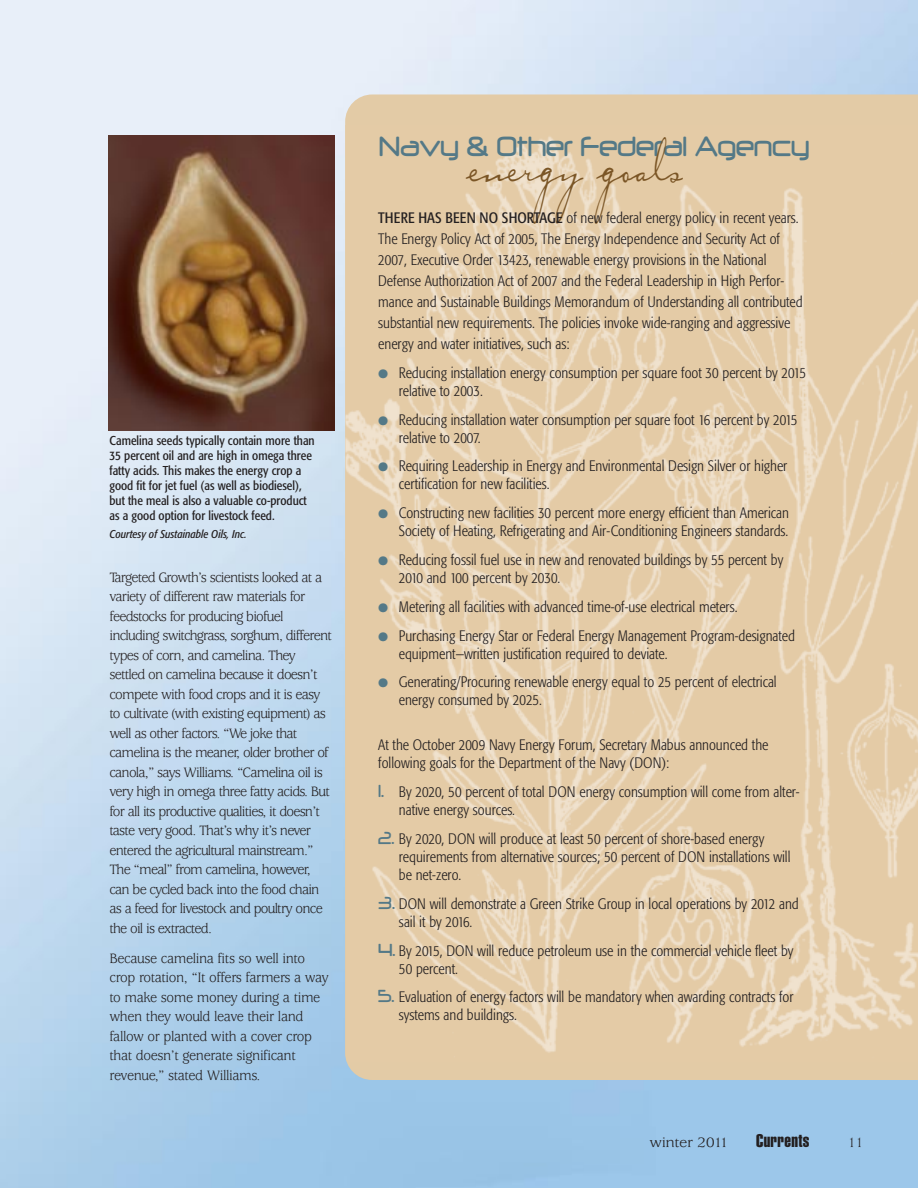
<style>
.page{position:relative;width:918px;height:1188px;background:#fff}
.page>*{position:absolute;margin:0;border:0;box-sizing:border-box;transform-origin:0 0}
.t1{font:72px "Carlotta";color:#7b5626;scale:.5 1}
.t2{font:32.85px "Neuropol";letter-spacing:-.01em;color:#547987;scale:.8 1}
.t3{font:18px "Helvetica Extra Compressed";letter-spacing:.02em;color:#231f20;scale:1.1 1}
.t4{font:300 condensed 15px/18px "Formata";color:#231f20}
.t5{font:15px/19.5px "Usherwood";letter-spacing:-.055em;color:#231f20;scale:.95 1}
.t6{font:15px/19.5px "Usherwood";letter-spacing:-.03em;color:#231f20;scale:.95 1}
.t7{font:15px "Usherwood";letter-spacing:-.03em;color:#231f20;scale:1.1 1}
.t8{font:condensed 12.75px/15px "Formata";color:#231f20}
.t9{font:italic condensed 11.25px "Formata";color:#231f20}
.s1{font-weight:400}
.s2{font-family:"Carta";font-weight:400;font-stretch:normal;font-size:18px;color:#547987}
.s3{font-family:"Neuropol";font-weight:400;font-stretch:normal;font-size:20.7px;color:#547987}
</style>
<div class="page">
<img style="left:0;top:0;width:918px;height:1188px">
<div style="left:345px;top:94px;width:573px;height:986px;background:#e3cba6"></div>
<img style="left:345px;top:125px;width:573px;height:936px">
<img style="left:108px;top:135px;width:227px;height:295px">
<p class="t8" style="left:110px;top:434px;width:207px">Camelina seeds typically contain more than 35 percent oil and are high in omega three fatty acids. This makes the energy crop a good fit for jet fuel (as well as biodiesel), but the meal is also a valuable co-product as a good option for livestock feed.</p>
<p class="t9" style="left:110px;top:529px;width:139px">Courtesy of Sustainable Oils, Inc.</p>
<p class="t5" style="left:110px;top:569px;width:236px">Targeted Growth’s scientists looked at a variety of different raw materials for feedstocks for producing biofuel including switchgrass, sorghum, different types of corn, and camelina. They settled on camelina because it doesn’t compete with food crops and it is easy to cultivate (with existing equipment) as well as other factors. “We joke that camelina is the meaner, older brother of canola,” says Williams. “Camelina oil is very high in omega three fatty acids. But for all its productive qualities, it doesn’t taste very good. That’s why it’s never entered the agricultural mainstream.” The “meal” from camelina, however, can be cycled back into the food chain as a feed for livestock and poultry once the oil is extracted.</p>
<p class="t6" style="left:110px;top:950px;width:233px">Because camelina fits so well into crop rotation, “It offers farmers a way to make some money during a time when they would leave their land fallow or planted with a cover crop that doesn’t generate significant revenue,” stated Williams.</p>
<h2 class="t2" style="left:379px;top:125px;width:540px">Navy &amp; Other Federal Agency</h2>
<h1 class="t1" style="left:468px;top:114px;width:435px">energy goals</h1>
<p class="t4" style="left:378px;top:208px;width:426px;line-height:21px"><span class="s1">THERE HAS BEEN NO SHORTAGE</span> of new federal energy policy in recent years.<br>The Energy Policy Act of 2005, The Energy Independence and Security Act of 2007, Executive Order 13423, renewable energy provisions in the National Defense Authorization Act of 2007 and the Federal Leadership in High Perfor&shy;mance and Sustainable Buildings Memorandum of Understanding all contributed substantial new requirements. The policies invoke wide-ranging and aggressive energy and water initiatives, such as:</p>
<p class="t4" style="left:399px;top:365px;width:409px;text-indent:-21px"><span class="s2">-</span> Reducing installation energy consumption per square foot 30 percent by 2015 relative to 2003.</p>
<p class="t4" style="left:399px;top:411px;width:400px;text-indent:-21px"><span class="s2">-</span> Reducing installation water consumption per square foot 16 percent by 2015 relative to 2007.</p>
<p class="t4" style="left:399px;top:458px;width:390px;text-indent:-21px"><span class="s2">-</span> Requiring Leadership in Energy and Environmental Design Silver or higher certification for new facilities.</p>
<p class="t4" style="left:378px;top:505px;width:412px;text-align:right"><span class="s2">-</span> Constructing new facilities 30 percent more energy efficient than American<br>Society of Heating, Refrigerating and Air-Conditioning Engineers standards.</p>
<p class="t4" style="left:399px;top:552px;width:386px;text-indent:-21px"><span class="s2">-</span> Reducing fossil fuel use in new and renovated buildings by 55 percent by<br>2010 and 100 percent by 2030.</p>
<p class="t4" style="left:378px;top:599px;width:361px"><span class="s2">-</span> Metering all facilities with advanced time-of-use electrical meters.</p>
<p class="t4" style="left:399px;top:627px;width:398px;text-indent:-21px"><span class="s2">-</span> Purchasing Energy Star or Federal Energy Management Program-designated equipment—written justification required to deviate.</p>
<p class="t4" style="left:399px;top:674px;width:379px;text-indent:-21px"><span class="s2">-</span> Generating/Procuring renewable energy equal to 25 percent of electrical energy consumed by 2025.</p>
<p class="t4" style="left:378px;top:737px;width:392px">At the October 2009 Navy Energy Forum, Secretary Mabus announced the following goals for the Department of the Navy (DON):</p>
<p class="t4" style="left:399px;top:784px;width:402px;text-indent:-21px"><span class="s3">1.</span> By 2020, 50 percent of total DON energy consumption will come from alter&shy;native energy sources.</p>
<p class="t4" style="left:399px;top:831px;width:393px;text-indent:-21px"><span class="s3">2.</span> By 2020, DON will produce at least 50 percent of shore-based energy requirements from alternative sources; 50 percent of DON installations will be net-zero.</p>
<p class="t4" style="left:399px;top:896px;width:401px;text-indent:-21px"><span class="s3">3.</span> DON will demonstrate a Green Strike Group in local operations by 2012 and sail it by 2016.</p>
<p class="t4" style="left:399px;top:942px;width:396px;text-indent:-21px"><span class="s3">4.</span> By 2015, DON will reduce petroleum use in the commercial vehicle fleet by<br>50 percent.</p>
<p class="t4" style="left:399px;top:989px;width:396px;text-indent:-21px"><span class="s3">5.</span> Evaluation of energy factors will be mandatory when awarding contracts for systems and buildings.</p>
<p class="t7" style="left:650px;top:1137px;width:74px">winter 2011</p>
<p class="t3" style="left:756px;top:1134px;width:50px">Currents</p>
<p class="t5" style="left:848px;top:1134px;width:18px">11</p>
</div>
